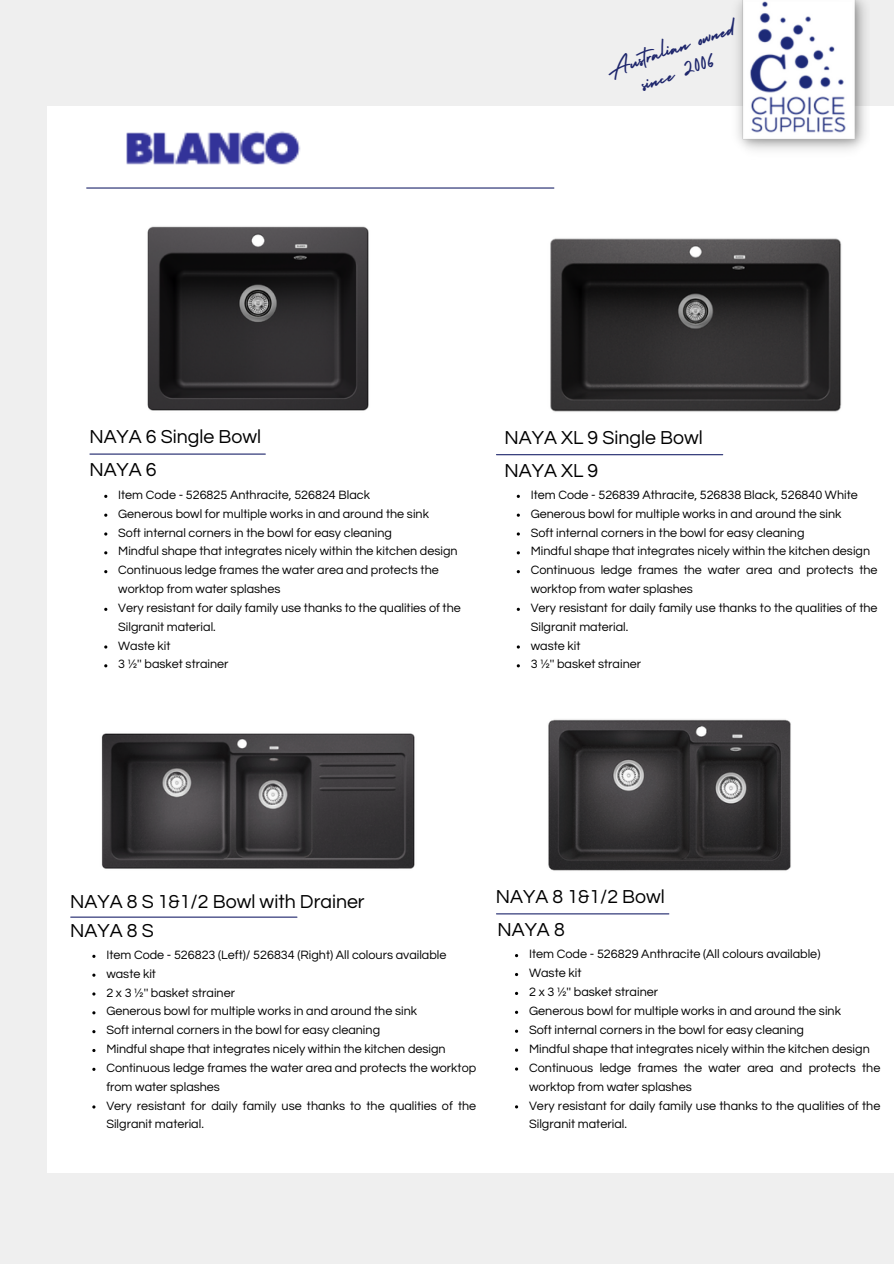
<style>
.page{position:relative;width:894px;height:1264px;background:#fff}
.page>*{position:absolute;margin:0;border:0;box-sizing:border-box;transform-origin:0 0}
.t1{font:24.75px/24.5px "Holiday";color:#1e266c;text-align:center}
.t2{font:19.5px "Questrial";color:#000}
.t3{font:12.6px/18.8px "Questrial";color:#000}
</style>
<div class="page">
<div style="left:0;top:0;width:893px;height:1263px;background:#efefef"></div>
<div style="left:47px;top:106px;width:846px;height:1067px;background:#fff"></div>
<hr style="left:87px;top:187px;width:466px;height:2px;background:#1e266c">
<img style="left:737px;top:0;width:129px;height:150px">
<hr style="left:90px;top:453px;width:175px;height:1px;background:#1e266c">
<hr style="left:496px;top:913px;width:172px;height:1px;background:#1e266c">
<img style="left:126px;top:131px;width:175px;height:34px">
<img style="left:147px;top:226px;width:222px;height:185px">
<img style="left:548px;top:719px;width:243px;height:152px">
<img style="left:101px;top:733px;width:314px;height:136px">
<hr style="left:496px;top:454px;width:226px;height:1px;background:#1e266c">
<hr style="left:71px;top:916px;width:226px;height:1px;background:#1e266c">
<img style="left:550px;top:238px;width:291px;height:174px">
<p class="t1" style="left:601px;top:57px;width:137px;rotate:-19deg">Australian owned since 2006</p>
<p class="t2" style="left:89px;top:427px;width:173px">NAYA 6 Single Bowl</p>
<p class="t2" style="left:89px;top:460px;width:69px">NAYA 6</p>
<p class="t3" style="left:118px;top:486px;width:253px">Item Code - 526825 Anthracite, 526824 Black</p>
<p class="t3" style="left:118px;top:504px;width:312px">Generous bowl for multiple works in and around the sink</p>
<p class="t3" style="left:118px;top:523px;width:275px">Soft internal corners in the bowl for easy cleaning</p>
<p class="t3" style="left:118px;top:542px;width:341px">Mindful shape that integrates nicely within the kitchen design</p>
<p class="t3" style="left:118px;top:561px;width:322px">Continuous ledge frames the water area and protects the worktop from water splashes</p>
<p class="t3" style="left:118px;top:598px;width:344px">Very resistant for daily family use thanks to the qualities of the<br>Silgranit material.</p>
<p class="t3" style="left:118px;top:636px;width:54px">Waste kit</p>
<p class="t3" style="left:118px;top:655px;width:112px">3 ½'' basket strainer</p>
<p class="t2" style="left:504px;top:428px;width:200px">NAYA XL 9 Single Bowl</p>
<p class="t2" style="left:504px;top:460px;width:95px">NAYA XL 9</p>
<p class="t3" style="left:530px;top:486px;width:328px">Item Code - 526839 Athracite, 526838 Black, 526840 White</p>
<p class="t3" style="left:530px;top:504px;width:312px">Generous bowl for multiple works in and around the sink</p>
<p class="t3" style="left:530px;top:523px;width:275px">Soft internal corners in the bowl for easy cleaning</p>
<p class="t3" style="left:530px;top:542px;width:341px">Mindful shape that integrates nicely within the kitchen design</p>
<p class="t3" style="left:530px;top:561px;width:348px">Continuous ledge frames the water area and protects the worktop from water splashes</p>
<p class="t3" style="left:530px;top:598px;width:348px">Very resistant for daily family use thanks to the qualities of the<br>Silgranit material.</p>
<p class="t3" style="left:530px;top:636px;width:51px">waste kit</p>
<p class="t3" style="left:530px;top:655px;width:112px">3 ½'' basket strainer</p>
<p class="t2" style="left:70px;top:892px;width:296px">NAYA 8 S 1&amp;1/2 Bowl with Drainer</p>
<p class="t2" style="left:70px;top:920px;width:85px">NAYA 8 S</p>
<p class="t3" style="left:106px;top:945px;width:341px">Item Code - 526823 (Left)/ 526834 (Right) All colours available</p>
<p class="t3" style="left:106px;top:964px;width:51px">waste kit</p>
<p class="t3" style="left:106px;top:983px;width:130px">2 x 3 ½'' basket strainer</p>
<p class="t3" style="left:106px;top:1002px;width:312px">Generous bowl for multiple works in and around the sink</p>
<p class="t3" style="left:106px;top:1021px;width:275px">Soft internal corners in the bowl for easy cleaning</p>
<p class="t3" style="left:106px;top:1039px;width:341px">Mindful shape that integrates nicely within the kitchen design</p>
<p class="t3" style="left:106px;top:1058px;width:371px">Continuous ledge frames the water area and protects the worktop from water splashes</p>
<p class="t3" style="left:106px;top:1096px;width:371px">Very resistant for daily family use thanks to the qualities of the<br>Silgranit material.</p>
<p class="t2" style="left:496px;top:887px;width:170px">NAYA 8 1&amp;1/2 Bowl</p>
<p class="t2" style="left:497px;top:920px;width:69px">NAYA 8</p>
<p class="t3" style="left:529px;top:945px;width:293px">Item Code - 526829 Anthracite (All colours available)</p>
<p class="t3" style="left:529px;top:963px;width:54px">Waste kit</p>
<p class="t3" style="left:529px;top:982px;width:131px">2 x 3 ½'' basket strainer</p>
<p class="t3" style="left:529px;top:1001px;width:313px">Generous bowl for multiple works in and around the sink</p>
<p class="t3" style="left:529px;top:1020px;width:276px">Soft internal corners in the bowl for easy cleaning</p>
<p class="t3" style="left:529px;top:1039px;width:342px">Mindful shape that integrates nicely within the kitchen design</p>
<p class="t3" style="left:529px;top:1058px;width:353px">Continuous ledge frames the water area and protects the worktop from water splashes</p>
<p class="t3" style="left:529px;top:1096px;width:353px">Very resistant for daily family use thanks to the qualities of the<br>Silgranit material.</p>
</div>
